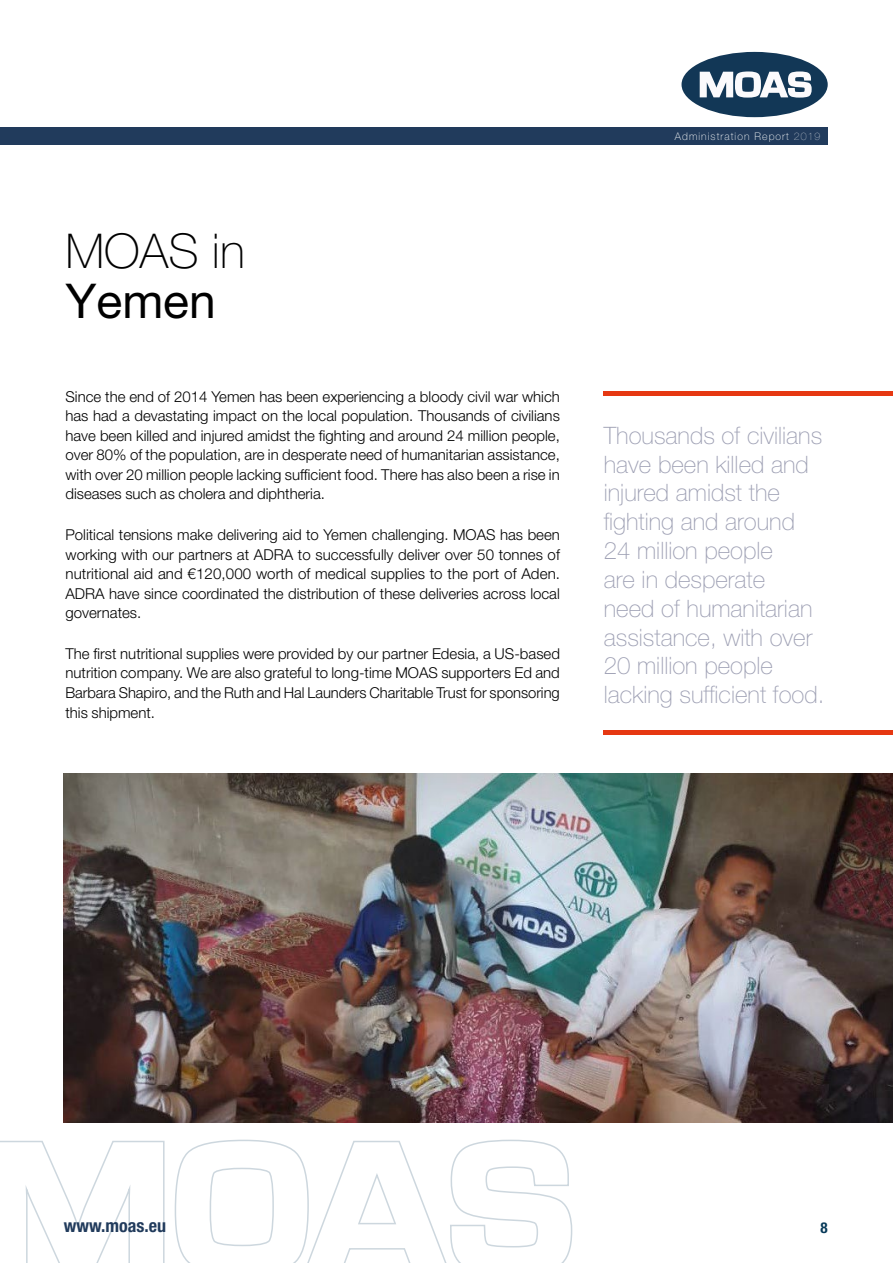
<style>
.page{position:relative;width:893px;height:1263px;background:#fff}
.page>*{position:absolute;margin:0;border:0;box-sizing:border-box;transform-origin:0 0}
.t1{font:100 48px "Helvetica Neue LT Pro";color:#000}
.t2{font:48px "Helvetica Neue LT Pro";color:#000}
.t3{font:100 24px/28.8px "Helvetica Neue LT Pro";color:#9d9fb3}
.t4{font:700 condensed 18px "Helvetica Neue LT Pro";color:#213b5c}
.t5{font:300 15px/19.5px "Helvetica Neue LT Pro";color:#000;text-align:justify}
.t6{font:700 condensed 15px "Helvetica Neue LT Pro";color:#073a59}
.t7{font:100 10.5px "Helvetica Neue LT Pro";letter-spacing:.1em;color:#fff}
.s1{font-weight:200}
</style>
<div class="page">
<svg style="left:0;top:1140px;width:165px;height:123px"></svg>
<svg style="left:174px;top:1139px;width:399px;height:124px"></svg>
<div style="left:0;top:128px;width:828px;height:17px;background:#213b5c"></div>
<div style="left:681px;top:52px;width:147px;height:65px;background:#123756;border-radius:50%"></div>
<svg style="left:700px;top:71px;width:112px;height:27px"></svg>
<hr style="left:604px;top:391px;width:289px;height:4px;background:#e63812">
<hr style="left:604px;top:731px;width:289px;height:4px;background:#e63812">
<img style="left:64px;top:774px;width:829px;height:349px">
<h1 class="t1" style="left:65px;top:224px;width:181px">MOAS in</h1>
<h1 class="t2" style="left:65px;top:272px;width:152px">Yemen</h1>
<p class="t5" style="left:65px;top:386px;width:496px">Since the end of 2014 Yemen has been experiencing a bloody civil war which has had a devastating impact on the local population. Thousands of civilians have been killed and injured amidst the fighting and around 24 million people, over 80% of the population, are in desperate need of humanitarian assistance, with over 20 million people lacking sufficient food. There has also been a rise in diseases such as cholera and diphtheria.</p>
<p class="t5" style="left:65px;top:525px;width:496px">Political tensions make delivering aid to Yemen challenging. MOAS has been working with our partners at ADRA to successfully deliver over 50 tonnes of nutritional aid and €120,000 worth of medical supplies to the port of Aden.<br>ADRA have since coordinated the distribution of these deliveries across local governates.</p>
<p class="t5" style="left:65px;top:644px;width:496px">The first nutritional supplies were provided by our partner Edesia, a US-based nutrition company. We are also grateful to long-time MOAS supporters Ed and Barbara Shapiro, and the Ruth and Hal Launders Charitable Trust for sponsoring this shipment.</p>
<p class="t7" style="left:675px;top:130px;width:147px">Administration Report <span class="s1">2019</span></p>
<h2 class="t3" style="left:604px;top:421px;width:222px">Thousands of civilians have been killed and injured amidst the fighting and around<br>24 million people<br>are in desperate<br>need of humanitarian assistance, with over<br>20 million people lacking sufficient food.</h2>
<p class="t4" style="left:64px;top:1215px;width:104px">www.moas.eu</p>
<p class="t6" style="left:820px;top:1219px;width:9px">8</p>
</div>
